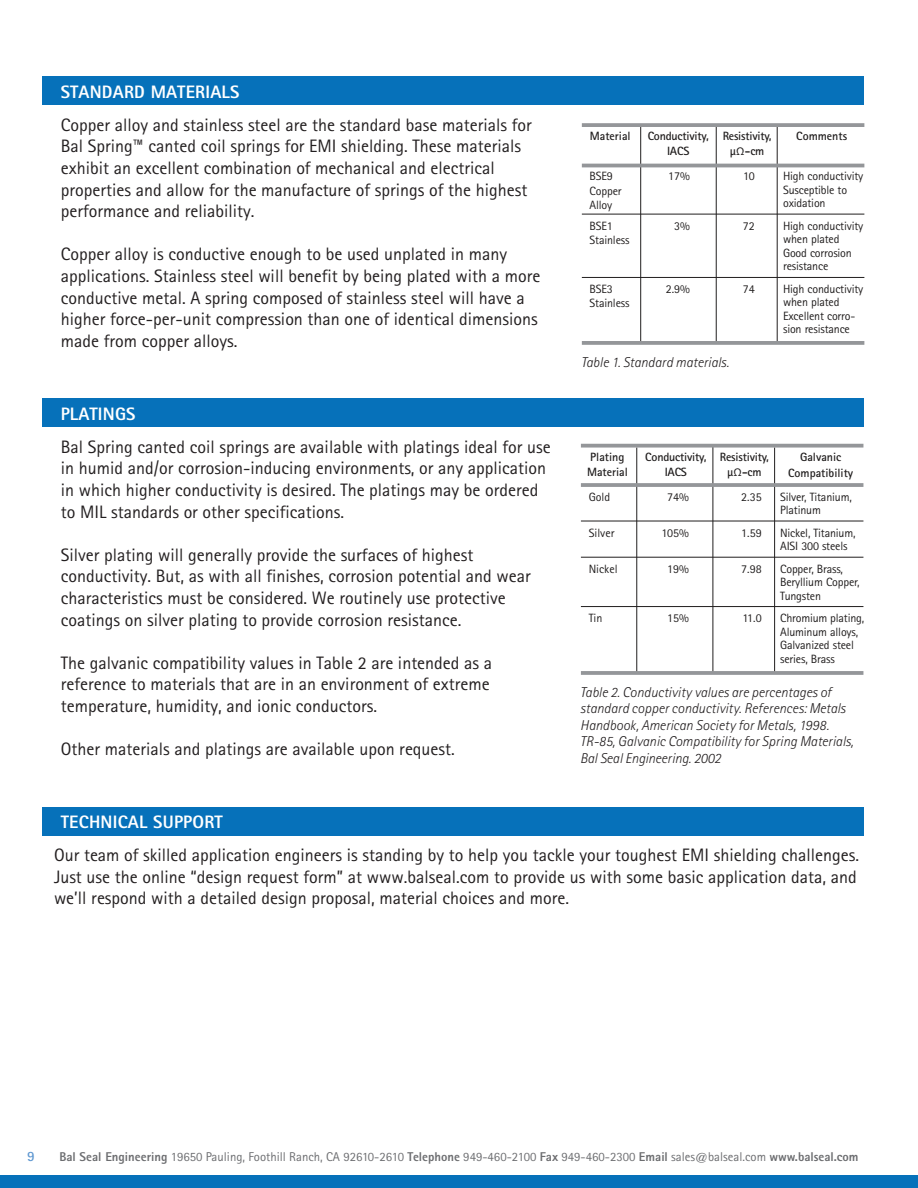
<style>
.page{position:relative;width:918px;height:1188px;background:#fff}
.page>*{position:absolute;margin:0;border:0;box-sizing:border-box;transform-origin:0 0}
.Table_Collumn_Title{font:18px/21.6px "Rotis Sans Serif Std";color:#231f20}
.Table_Collumn_Title-2{font:800 18px "Rotis Sans Serif Std";letter-spacing:.01em;color:#fff}
.t1{font:italic 300 14.25px/16.5px "Rotis Sans Serif Std";color:#231f20}
.t2{font:700 14.25px "Rotis Sans Serif Std";color:#5f98d1}
.t3{font:12.75px "Rotis Sans Serif Std";color:#6c6d70}
.t4{font:12px/13.5px "Rotis Sans Serif Std";letter-spacing:-.015em;color:#211e1e}
.t5{font:700 12px/15px "Rotis Sans Serif Std";letter-spacing:-.015em;color:#211e1e;text-align:center}
.t6{font:10.8px/12.9px "Rotis Sans Serif Std";letter-spacing:-.015em;color:#211e1e}
.s1{font-weight:800}
</style>
<div class="page">
<div style="left:0;top:1175px;width:918px;height:13px;background:#0671ba"></div>
<div style="left:43px;top:76px;width:821px;height:29px;background:#0671ba"></div>
<div style="left:43px;top:399px;width:821px;height:28px;background:#0671ba"></div>
<div style="left:43px;top:807px;width:821px;height:29px;background:#0671ba"></div>
<hr style="left:640px;top:127px;width:1px;height:216px;background:#211e1e">
<hr style="left:777px;top:127px;width:1px;height:216px;background:#211e1e">
<hr style="left:716px;top:125px;width:1px;height:218px;background:#211e1e">
<svg style="left:582px;top:341px;width:282px;height:4px"></svg>
<hr style="left:582px;top:164px;width:282px;height:3px;background:#949699">
<svg style="left:582px;top:123px;width:282px;height:4px"></svg>
<hr style="left:582px;top:214px;width:282px;height:1px;background:#211e1e">
<hr style="left:582px;top:277px;width:282px;height:1px;background:#211e1e">
<hr style="left:713px;top:445px;width:1px;height:228px;background:#211e1e">
<hr style="left:774px;top:447px;width:1px;height:226px;background:#211e1e">
<hr style="left:636px;top:447px;width:1px;height:226px;background:#211e1e">
<svg style="left:581px;top:444px;width:282px;height:4px"></svg>
<svg style="left:581px;top:483px;width:282px;height:4px"></svg>
<svg style="left:581px;top:671px;width:282px;height:4px"></svg>
<hr style="left:581px;top:606px;width:282px;height:1px;background:#211e1e">
<hr style="left:581px;top:557px;width:282px;height:1px;background:#211e1e">
<hr style="left:581px;top:521px;width:282px;height:1px;background:#211e1e">
<p class="Table_Collumn_Title-2" style="left:61px;top:80px;width:180px">STANDARD MATERIALS</p>
<p class="Table_Collumn_Title" style="left:61px;top:114px;width:473px">Copper alloy and stainless steel are the standard base materials for</p>
<p class="Table_Collumn_Title" style="left:61px;top:135px;width:468px">Bal Spring™ canted coil springs for EMI shielding. These materials exhibit an excellent combination of mechanical and electrical properties and allow for the manufacture of springs of the highest performance and reliability.</p>
<p class="Table_Collumn_Title" style="left:61px;top:243px;width:481px">Copper alloy is conductive enough to be used unplated in many applications. Stainless steel will benefit by being plated with a more conductive metal. A spring composed of stainless steel will have a higher force-per-unit compression than one of identical dimensions made from copper alloys.</p>
<p class="Table_Collumn_Title-2" style="left:61px;top:402px;width:76px">PLATINGS</p>
<p class="Table_Collumn_Title" style="left:61px;top:436px;width:492px">Bal Spring canted coil springs are available with platings ideal for use in humid and/or corrosion-inducing environments, or any application in which higher conductivity is desired. The platings may be ordered to MIL standards or other specifications.</p>
<p class="Table_Collumn_Title" style="left:61px;top:544px;width:472px">Silver plating will generally provide the surfaces of highest conductivity. But, as with all finishes, corrosion potential and wear characteristics must be considered. We routinely use protective coatings on silver plating to provide corrosion resistance.</p>
<p class="Table_Collumn_Title" style="left:61px;top:652px;width:433px">The galvanic compatibility values in Table 2 are intended as a reference to materials that are in an environment of extreme temperature, humidity, and ionic conductors.</p>
<p class="Table_Collumn_Title" style="left:61px;top:738px;width:396px">Other materials and platings are available upon request.</p>
<p class="t5" style="left:590px;top:128px;width:42px">Material</p>
<p class="t5" style="left:796px;top:128px;width:52px">Comments</p>
<p class="t5" style="left:648px;top:128px;width:63px">Conductivity,<br>IACS</p>
<p class="t5" style="left:723px;top:128px;width:50px">Resistivity, µΩ-cm</p>
<p class="t4" style="left:590px;top:169px;width:33px;line-height:14.4px">BSE9<br>Copper<br>Alloy</p>
<p class="t4" style="left:590px;top:218px;width:41px;line-height:14.4px">BSE1<br>Stainless</p>
<p class="t4" style="left:590px;top:281px;width:41px;line-height:14.4px">BSE3<br>Stainless</p>
<p class="t4" style="left:668px;top:169px;width:23px">17%</p>
<p class="t4" style="left:674px;top:219px;width:17px">3%</p>
<p class="t4" style="left:666px;top:282px;width:26px">2.9%</p>
<p class="t4" style="left:743px;top:169px;width:13px">10</p>
<p class="t4" style="left:743px;top:219px;width:13px">72</p>
<p class="t4" style="left:743px;top:282px;width:13px">74</p>
<p class="t4" style="left:783px;top:169px;width:82px">High conductivity<br>Susceptible to oxidation</p>
<p class="t4" style="left:783px;top:219px;width:82px">High conductivity when plated<br>Good corrosion resistance</p>
<p class="t4" style="left:783px;top:282px;width:82px">High conductivity when plated<br>Excellent corro&shy;sion resistance</p>
<p class="t1" style="left:581px;top:354px;width:150px">Table 1. Standard materials.</p>
<p class="t5" style="left:587px;top:449px;width:42px;text-align:left">Plating<br>Material</p>
<p class="t5" style="left:645px;top:449px;width:63px">Conductivity,<br>IACS</p>
<p class="t5" style="left:720px;top:449px;width:50px">Resistivity, µΩ-cm</p>
<p class="t5" style="left:788px;top:448px;width:67px;line-height:16.5px">Galvanic<br>Compatibility</p>
<p class="t4" style="left:589px;top:490px;width:23px">Gold</p>
<p class="t4" style="left:589px;top:526px;width:27px">Silver</p>
<p class="t4" style="left:589px;top:562px;width:30px">Nickel</p>
<p class="t4" style="left:589px;top:611px;width:15px">Tin</p>
<p class="t4" style="left:667px;top:490px;width:23px">74%</p>
<p class="t4" style="left:662px;top:526px;width:29px">105%</p>
<p class="t4" style="left:667px;top:562px;width:23px">19%</p>
<p class="t4" style="left:667px;top:611px;width:23px">15%</p>
<p class="t4" style="left:741px;top:490px;width:22px">2.35</p>
<p class="t4" style="left:741px;top:526px;width:22px">1.59</p>
<p class="t4" style="left:741px;top:562px;width:22px">7.98</p>
<p class="t4" style="left:743px;top:611px;width:21px">11.0</p>
<p class="t4" style="left:780px;top:490px;width:73px">Silver, Titanium,<br>Platinum</p>
<p class="t4" style="left:780px;top:526px;width:77px">Nickel, Titanium,<br>AISI 300 steels</p>
<p class="t4" style="left:780px;top:562px;width:81px">Copper, Brass,<br>Beryllium Copper,<br>Tungsten</p>
<p class="t4" style="left:780px;top:611px;width:85px">Chromium plating,<br>Aluminum alloys,<br>Galvanized steel series, Brass</p>
<p class="t1" style="left:580px;top:684px;width:275px">Table 2. Conductivity values are percentages of standard copper conductivity. References: Metals Handbook, American Society for Metals, 1998.<br>TR-85, Galvanic Compatibility for Spring Materials, Bal Seal Engineering. 2002</p>
<p class="t6" style="left:581px;top:691px;width:269px">References: Metals Handbook, American Society for Metals, 1961<br>TR-85, Galvanic Compatibility for Spring Materials, Bal Seal<br>Engineering, Inc. 2002</p>
<p class="Table_Collumn_Title-2" style="left:61px;top:811px;width:164px">TECHNICAL SUPPORT</p>
<p class="Table_Collumn_Title" style="left:54px;top:844px;width:807px">Our team of skilled application engineers is standing by to help you tackle your toughest EMI shielding challenges.<br>Just use the online “design request form” at www.balseal.com to provide us with some basic application data, and we’ll respond with a detailed design proposal, material choices and more.</p>
<p class="t2" style="left:27px;top:1147px;width:9px">9</p>
<p class="t3" style="left:59px;top:1149px;width:801px"><span class="s1">Bal Seal Engineering</span> 19650 Pauling, Foothill Ranch, CA 92610-2610 <span class="s1">Telephone</span> 949-460-2100 <span class="s1">Fax</span> 949-460-2300 <span class="s1">Email</span> sales@balseal.com <span class="s1">www.balseal.com</span></p>
</div>
